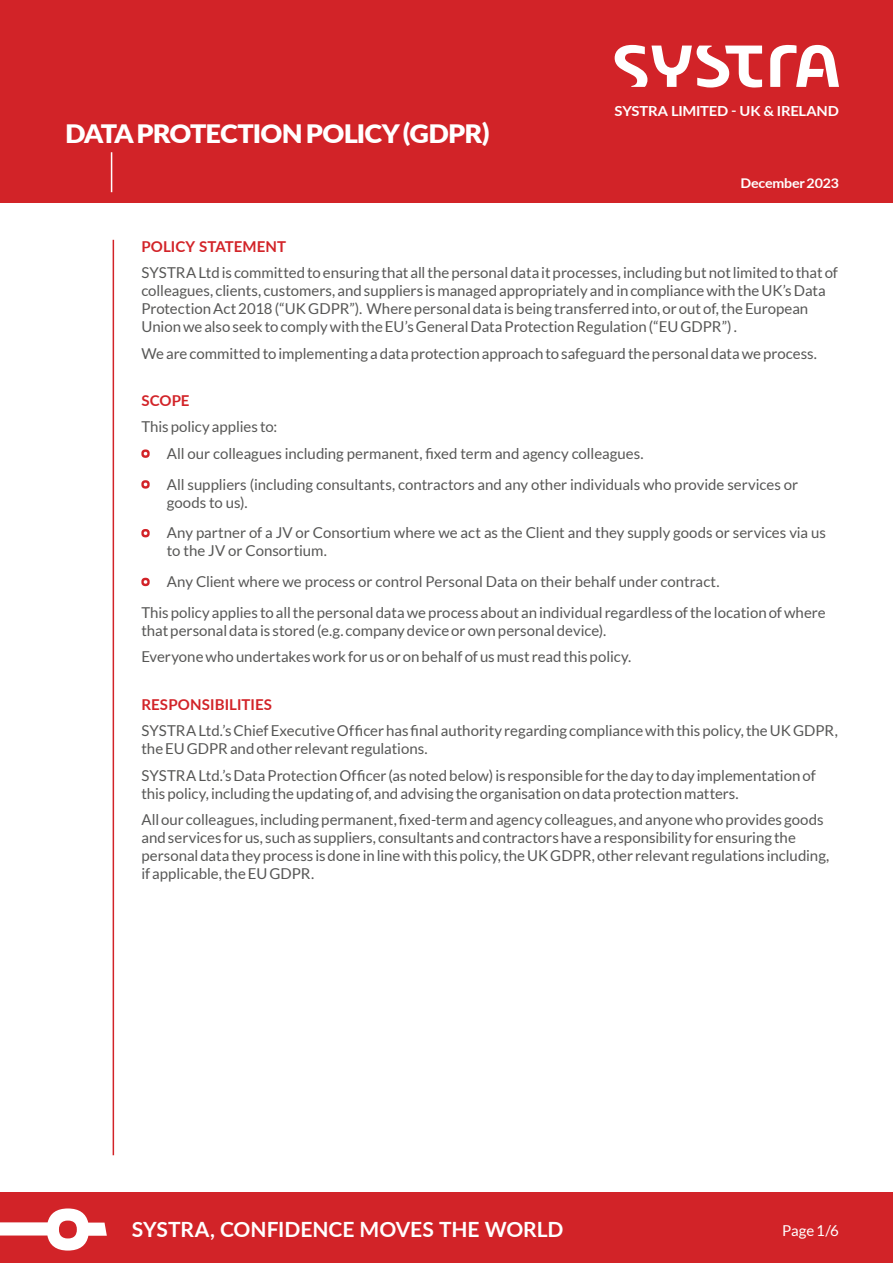
<style>
.page{position:relative;width:893px;height:1263px;background:#fff}
.page>*{position:absolute;margin:0;border:0;box-sizing:border-box;transform-origin:0 0}
.t1{font:900 25.35px "Lato";letter-spacing:-.035em;color:#fff;scale:1.06 1}
.t2{font:700 21px "Lato";color:#fff}
.t3{font:15px/18px "Lato";color:#575756}
.t4{font:700 15px "Lato";letter-spacing:.005em;color:#d22328}
.t5{font:15px "Lato";color:#fff}
.t6{font:700 13.8px "Lato";letter-spacing:-.015em;color:#fff;scale:1.06 1}
.t7{font:700 13.35px "Lato";letter-spacing:-.01em;color:#fff;scale:1.06 1}
</style>
<div class="page">
<div style="left:0;top:1192px;width:893px;height:71px;background:#d22328"></div>
<svg style="left:0;top:1208px;width:107px;height:42px"></svg>
<div style="left:0;top:0;width:893px;height:202px;background:#d22328"></div>
<hr style="left:111px;top:152px;width:1px;height:40px;background:#fff">
<svg style="left:770px;top:45px;width:69px;height:42px"></svg>
<svg style="left:615px;top:45px;width:147px;height:43px"></svg>
<hr style="left:113px;top:240px;width:1px;height:915px;background:#d22328">
<svg style="left:141px;top:449px;width:9px;height:9px"></svg>
<svg style="left:141px;top:480px;width:9px;height:9px"></svg>
<svg style="left:141px;top:529px;width:9px;height:8px"></svg>
<svg style="left:141px;top:578px;width:9px;height:8px"></svg>
<h1 class="t1" style="left:65px;top:115px;width:402px">DATA PROTECTION POLICY (GDPR)</h1>
<p class="t6" style="left:615px;top:101px;width:213px">SYSTRA LIMITED - UK &amp; IRELAND</p>
<p class="t7" style="left:740px;top:178px;width:94px">December 2023</p>
<p class="t4" style="left:141px;top:240px;width:146px">POLICY STATEMENT</p>
<p class="t3" style="left:141px;top:265px;width:698px">SYSTRA Ltd is committed to ensuring that all the personal data it processes, including but not limited to that of colleagues, clients, customers, and suppliers is managed appropriately and in compliance with the UK’s Data Protection Act 2018 (“UK GDPR”). Where personal data is being transferred into, or out of, the European Union we also seek to comply with the EU’s General Data Protection Regulation (“EU GDPR”) .</p>
<p class="t3" style="left:141px;top:345px;width:677px">We are committed to implementing a data protection approach to safeguard the personal data we process.</p>
<p class="t4" style="left:141px;top:394px;width:50px">SCOPE</p>
<p class="t3" style="left:167px;top:415px;width:478px;line-height:26.5px;text-indent:-26px">This policy applies to:<br>All our colleagues including permanent, fixed term and agency colleagues.</p>
<p class="t3" style="left:167px;top:476px;width:633px">All suppliers (including consultants, contractors and any other individuals who provide services or goods to us).</p>
<p class="t3" style="left:167px;top:525px;width:660px">Any partner of a JV or Consortium where we act as the Client and they supply goods or services via us to the JV or Consortium.</p>
<p class="t3" style="left:141px;top:567px;width:686px;line-height:30.8px;text-indent:26px">Any Client where we process or control Personal Data on their behalf under contract.<br>This policy applies to all the personal data we process about an individual regardless of the location of where</p>
<p class="t3" style="left:141px;top:618px;width:491px;line-height:26.5px">that personal data is stored (e.g. company device or own personal device).<br>Everyone who undertakes work for us or on behalf of us must read this policy.</p>
<p class="t4" style="left:141px;top:698px;width:132px">RESPONSIBILITIES</p>
<p class="t3" style="left:141px;top:721px;width:698px">SYSTRA Ltd.’s Chief Executive Officer has final authority regarding compliance with this policy, the UK GDPR, the EU GDPR and other relevant regulations.</p>
<p class="t3" style="left:141px;top:766px;width:676px">SYSTRA Ltd.’s Data Protection Officer (as noted below) is responsible for the day to day implementation of this policy, including the updating of, and advising the organisation on data protection matters.</p>
<p class="t3" style="left:141px;top:810px;width:689px">All our colleagues, including permanent, fixed-term and agency colleagues, and anyone who provides goods and services for us, such as suppliers, consultants and contractors have a responsibility for ensuring the personal data they process is done in line with this policy, the UK GDPR, other relevant regulations including, if applicable, the EU GDPR.</p>
<h2 class="t2" style="left:132px;top:1221px;width:433px">SYSTRA, CONFIDENCE MOVES THE WORLD</h2>
<p class="t5" style="left:782px;top:1224px;width:58px">Page 1/6</p>
</div>
